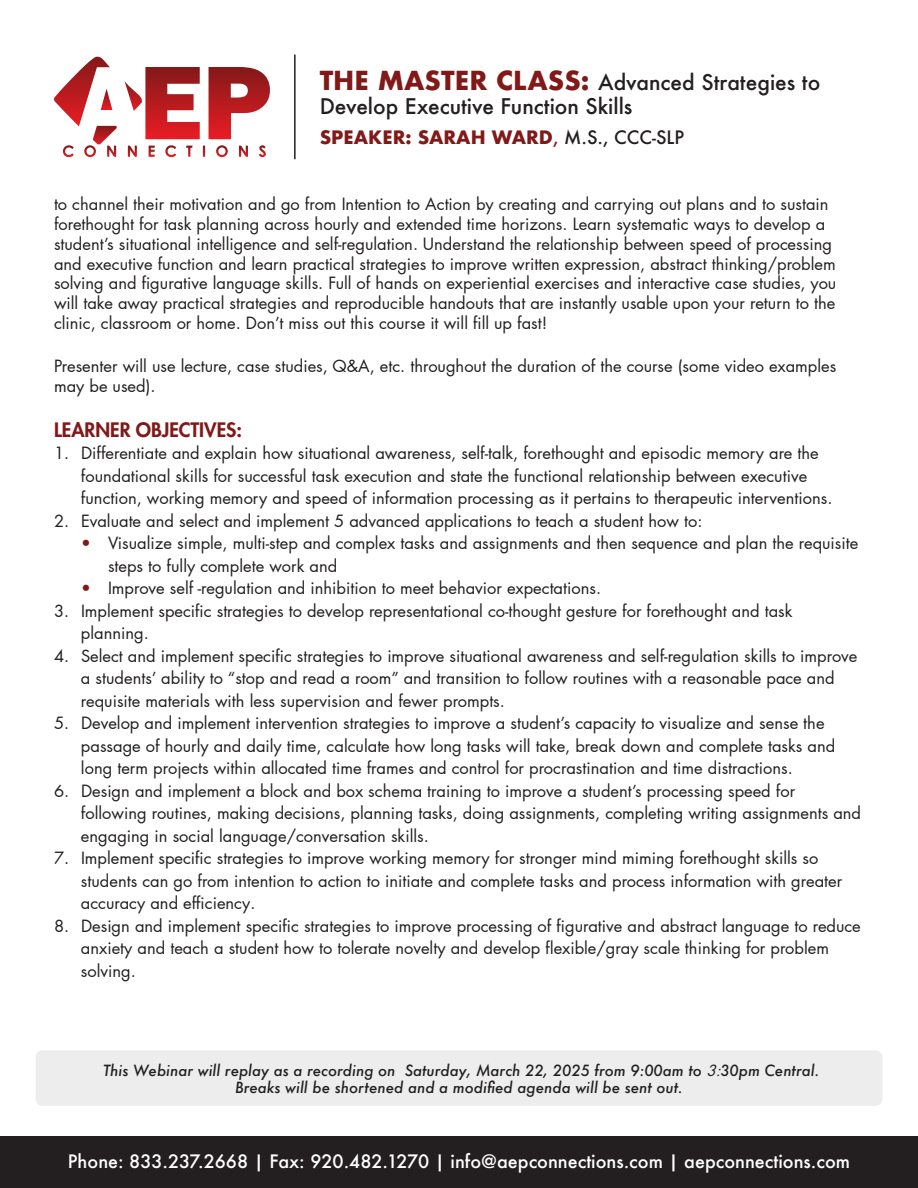
<style>
.page{position:relative;width:918px;height:1188px;background:#fff}
.page>*{position:absolute;margin:0;border:0;box-sizing:border-box;transform-origin:0 0}
.t1{font:500 21px "Futura";color:#231f20}
.t2{font:800 19.5px "Futura LT Pro";color:#821919}
.t3{font:500 18px "Futura";color:#fff}
.t4{font:700 18px "Futura";color:#821919}
.t5{font:16.5px/22.5px "Futura LT Pro";color:#231f20}
.t6{font:italic 500 15px/17.2px "Futura";color:#231f20;text-align:center}
.s1{font-weight:700;font-size:25.5px;color:#821919}
.s2{font-weight:500}
.s3{font-weight:500;color:#231f20}
.s4{color:#821919}
.s5{font-weight:400}
</style>
<div class="page">
<svg style="left:209px;top:67px;width:61px;height:72px"></svg>
<svg style="left:125px;top:67px;width:75px;height:72px"></svg>
<svg style="left:128px;top:146px;width:9px;height:11px"></svg>
<svg style="left:239px;top:146px;width:9px;height:11px"></svg>
<svg style="left:216px;top:145px;width:12px;height:12px"></svg>
<svg style="left:54px;top:57px;width:63px;height:101px"></svg>
<svg style="left:165px;top:145px;width:11px;height:13px"></svg>
<svg style="left:149px;top:146px;width:6px;height:11px"></svg>
<svg style="left:259px;top:145px;width:7px;height:12px"></svg>
<svg style="left:186px;top:146px;width:6px;height:11px"></svg>
<svg style="left:203px;top:146px;width:2px;height:11px"></svg>
<div style="left:0;top:1136px;width:918px;height:52px;background:#231f20"></div>
<hr style="left:294px;top:55px;width:2px;height:104px;background:#231f20">
<div style="left:36px;top:1050px;width:846px;height:56px;background:#ededed;border-radius:7px"></div>
<p class="t1" style="left:320px;top:68px;width:502px"><span class="s1">THE MASTER CLASS:</span> Advanced Strategies to</p>
<p class="t1" style="left:320px;top:92px;width:314px">Develop Executive Function Skills</p>
<p class="t4" style="left:320px;top:125px;width:366px">SPEAKER: SARAH WARD<span class="s2">,</span> <span class="s3">M.S., CCC-SLP</span></p>
<p class="t5" style="left:54px;top:194px;width:784px;line-height:19.8px">to channel their motivation and go from Intention to Action by creating and carrying out plans and to sustain forethought for task planning across hourly and extended time horizons. Learn systematic ways to develop a student’s situational intelligence and self-regulation. Understand the relationship between speed of processing and executive function and learn practical strategies to improve written expression, abstract thinking/problem solving and figurative language skills. Full of hands on experiential exercises and interactive case studies, you will take away practical strategies and reproducible handouts that are instantly usable upon your return to the clinic, classroom or home. Don’t miss out this course it will fill up fast!</p>
<p class="t5" style="left:54px;top:356px;width:784px;line-height:19.8px">Presenter will use lecture, case studies, Q&amp;A, etc. throughout the duration of the course (some video examples may be used).</p>
<p class="t2" style="left:54px;top:415px;width:190px">LEARNER OBJECTIVES:</p>
<p class="t5" style="left:81px;top:442px;width:753px;text-indent:-27px">1. Differentiate and explain how situational awareness, self-talk, forethought and episodic memory are the foundational skills for successful task execution and state the functional relationship between executive function, working memory and speed of information processing as it pertains to therapeutic interventions.</p>
<p class="t5" style="left:54px;top:509px;width:650px">2. Evaluate and select and implement 5 advanced applications to teach a student how to:</p>
<p class="t5" style="left:108px;top:532px;width:752px;text-indent:-27px"><span class="s4">•</span> Visualize simple, multi-step and complex tasks and assignments and then sequence and plan the requisite steps to fully complete work and</p>
<p class="t5" style="left:81px;top:577px;width:522px"><span class="s4">•</span> Improve self -regulation and inhibition to meet behavior expectations.</p>
<p class="t5" style="left:81px;top:599px;width:713px;text-indent:-27px">3. Implement specific strategies to develop representational co-thought gesture for forethought and task planning.</p>
<p class="t5" style="left:81px;top:644px;width:778px;text-indent:-27px">4. Select and implement specific strategies to improve situational awareness and self-regulation skills to improve a students’ ability to “stop and read a room” and transition to follow routines with a reasonable pace and requisite materials with less supervision and fewer prompts.</p>
<p class="t5" style="left:81px;top:712px;width:756px;text-indent:-27px">5. Develop and implement intervention strategies to improve a student’s capacity to visualize and sense the passage of hourly and daily time, calculate how long tasks will take, break down and complete tasks and long term projects within allocated time frames and control for procrastination and time distractions.</p>
<p class="t5" style="left:81px;top:779px;width:782px;text-indent:-27px">6. Design and implement a block and box schema training to improve a student’s processing speed for following routines, making decisions, planning tasks, doing assignments, completing writing assignments and engaging in social language/conversation skills.</p>
<p class="t5" style="left:81px;top:847px;width:763px;text-indent:-27px">7. Implement specific strategies to improve working memory for stronger mind miming forethought skills so students can go from intention to action to initiate and complete tasks and process information with greater accuracy and efficiency.</p>
<p class="t5" style="left:81px;top:914px;width:781px;text-indent:-27px">8. Design and implement specific strategies to improve processing of figurative and abstract language to reduce anxiety and teach a student how to tolerate novelty and develop flexible/gray scale thinking for problem solving.</p>
<p class="t6" style="left:103px;top:1062px;width:718px">This Webinar will replay as a recording on Saturday, March 22, 2025 from 9:00am to <span class="s5">3:</span>30pm Central.<br>Breaks will be shortened and a modified agenda will be sent out.</p>
<p class="t3" style="left:68px;top:1149px;width:784px">Phone: 833.237.2668 | Fax: 920.482.1270 | info@aepconnections.com | aepconnections.com</p>
</div>
